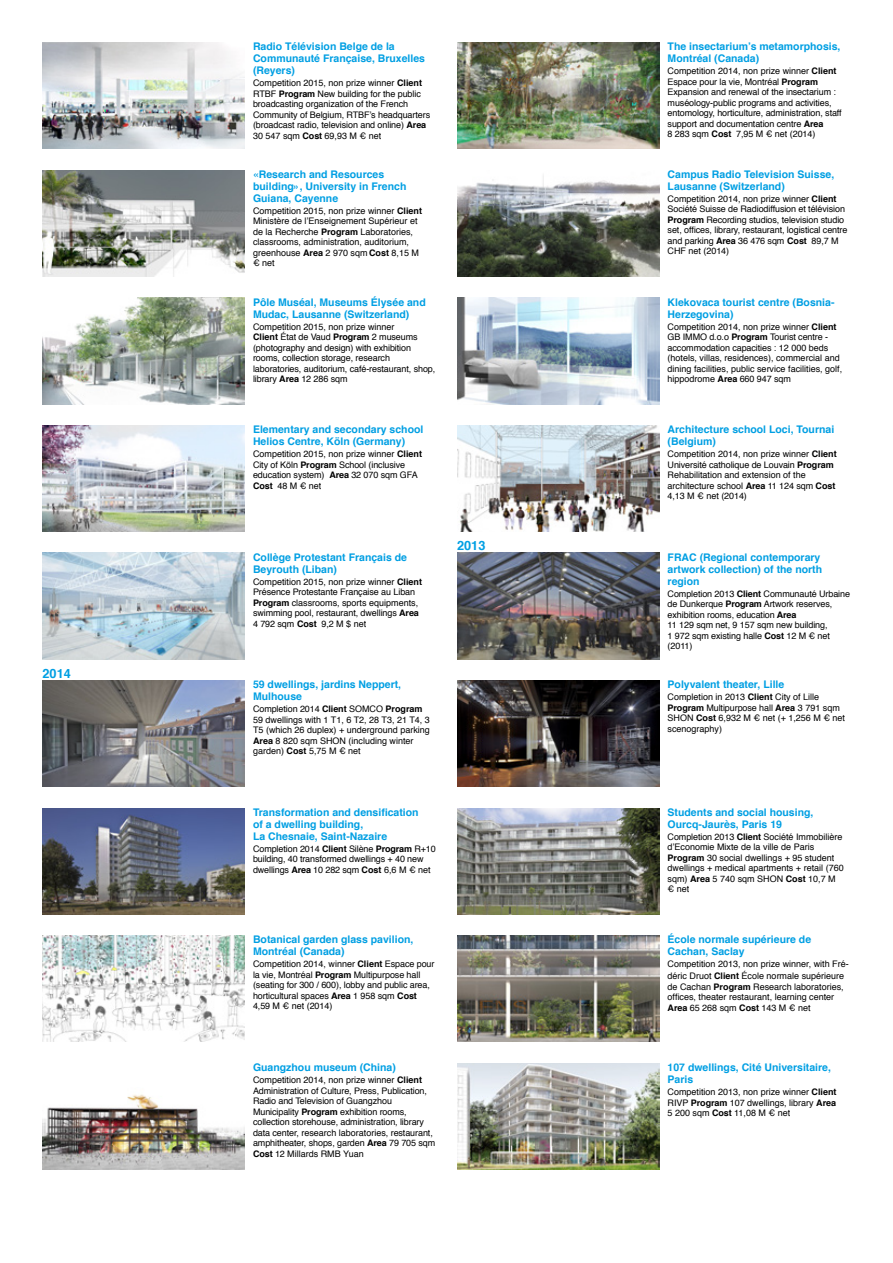
<style>
.page{position:relative;width:893px;height:1263px;background:#fff}
.page>*{position:absolute;margin:0;border:0;box-sizing:border-box;transform-origin:0 0}
.t1{font:700 12.75px "Helvetica";color:#009fe3}
.t2{font:700 10.5px/12px "Helvetica";color:#009fe3}
.t3{font:9px/10.5px "Helvetica";letter-spacing:-.01em;color:#000}
.s1{font-weight:700}
</style>
<div class="page">
<img style="left:457px;top:1063px;width:202px;height:106px">
<img style="left:457px;top:935px;width:202px;height:107px">
<img style="left:457px;top:808px;width:202px;height:106px">
<img style="left:457px;top:553px;width:202px;height:106px">
<img style="left:457px;top:425px;width:202px;height:107px">
<img style="left:457px;top:298px;width:202px;height:106px">
<img style="left:457px;top:175px;width:202px;height:101px">
<img style="left:457px;top:680px;width:202px;height:107px">
<img style="left:457px;top:43px;width:202px;height:106px">
<img style="left:43px;top:1094px;width:201px;height:75px">
<img style="left:43px;top:935px;width:201px;height:107px">
<img style="left:43px;top:808px;width:201px;height:106px">
<img style="left:43px;top:680px;width:201px;height:107px">
<img style="left:43px;top:553px;width:201px;height:106px">
<img style="left:43px;top:425px;width:201px;height:107px">
<img style="left:43px;top:298px;width:201px;height:106px">
<img style="left:43px;top:170px;width:201px;height:106px">
<img style="left:43px;top:43px;width:201px;height:106px">
<h1 class="t1" style="left:43px;top:663px;width:30px">2014</h1>
<p class="t2" style="left:253px;top:41px;width:174px">Radio Télévision Belge de la<br>Communauté Française, Bruxelles (Reyers)</p>
<p class="t3" style="left:253px;top:78px;width:179px">Competition 2015, non prize winner <span class="s1">Client </span>RTBF <span class="s1">Program</span> New building for the public broadcasting organization of the French Community of Belgium, RTBF’s headquarters (broadcast radio, television and online) <span class="s1">Area </span>30 547 sqm <span class="s1">Cost</span> 69,93 M € net</p>
<p class="t2" style="left:253px;top:168px;width:155px">«Research and Resources building», University in French<br>Guiana, Cayenne</p>
<p class="t3" style="left:253px;top:206px;width:170px">Competition 2015, non prize winner <span class="s1">Client </span>Ministère de l’Enseignement Supérieur et de la Recherche <span class="s1">Program</span> Laboratories, classrooms, administration, auditorium, greenhouse <span class="s1">Area</span> 2 970 sqm <span class="s1">Cost</span> 8,15 M € net</p>
<p class="t2" style="left:253px;top:296px;width:174px">Pôle Muséal, Museums Élysée and<br>Mudac, Lausanne (Switzerland)</p>
<p class="t3" style="left:253px;top:321px;width:184px">Competition 2015, non prize winner<br><span class="s1">Client</span> État de Vaud <span class="s1">Program</span> 2 museums (photography and design) with exhibition rooms, collection storage, research laboratories, auditorium, café-restaurant, shop, library <span class="s1">Area</span> 12 286 sqm</p>
<p class="t2" style="left:253px;top:424px;width:172px">Elementary and secondary school<br>Helios Centre, Köln (Germany)</p>
<p class="t3" style="left:253px;top:449px;width:170px">Competition 2015, non prize winner <span class="s1">Client<br></span>City of Köln <span class="s1">Program</span> School (inclusive education system) <span class="s1">Area</span> 32 070 sqm GFA<br><span class="s1">Cost</span> 48 M € net</p>
<p class="t2" style="left:253px;top:551px;width:156px">Collège Protestant Français de<br>Beyrouth (Liban)</p>
<p class="t3" style="left:253px;top:577px;width:170px">Competition 2015, non prize winner <span class="s1">Client </span>Présence Protestante Française au Liban <span class="s1">Program</span> classrooms, sports equipments, swimming pool, restaurant, dwellings <span class="s1">Area </span>4 792 sqm <span class="s1">Cost</span> 9,2 M $ net</p>
<p class="t2" style="left:253px;top:679px;width:150px">59 dwellings, jardins Neppert,<br>Mulhouse</p>
<p class="t3" style="left:253px;top:704px;width:178px">Completion 2014 <span class="s1">Client</span> SOMCO <span class="s1">Program </span>59 dwellings with 1 T1, 6 T2, 28 T3, 21 T4, 3<br>T5 (which 26 duplex) + underground parking <span class="s1">Area</span> 8 820 sqm SHON (including winter garden) <span class="s1">Cost</span> 5,75 M € net</p>
<p class="t2" style="left:253px;top:806px;width:167px">Transformation and densification of a dwelling building,<br>La Chesnaie, Saint-Nazaire</p>
<p class="t3" style="left:253px;top:844px;width:184px">Completion 2014 <span class="s1">Client</span> Silène <span class="s1">Program</span> R+10 building, 40 transformed dwellings + 40 new dwellings <span class="s1">Area</span> 10 282 sqm <span class="s1">Cost</span> 6,6 M € net</p>
<h1 class="t1" style="left:457px;top:535px;width:30px">2013</h1>
<p class="t2" style="left:253px;top:934px;width:162px">Botanical garden glass pavilion,<br>Montréal (Canada)</p>
<p class="t3" style="left:253px;top:959px;width:183px">Competition 2014, winner <span class="s1">Client</span> Espace pour la vie, Montréal <span class="s1">Program</span> Multipurpose hall (seating for 300 / 600), lobby and public area, horticultural spaces <span class="s1">Area</span> 1 958 sqm <span class="s1">Cost </span>4,59 M € net (2014)</p>
<p class="t2" style="left:253px;top:1061px;width:144px">Guangzhou museum (China)</p>
<p class="t3" style="left:253px;top:1075px;width:184px">Competition 2014, non prize winner <span class="s1">Client </span>Administration of Culture, Press, Publication, Radio and Television of Guangzhou Municipality <span class="s1">Program</span> exhibition rooms, collection storehouse, administration, library data center, research laboratories, restaurant, amphitheater, shops, garden <span class="s1">Area</span> 79 705 sqm <span class="s1">Cost</span> 12 Millards RMB Yuan</p>
<p class="t2" style="left:668px;top:41px;width:174px">The insectarium’s metamorphosis,<br>Montréal (Canada)</p>
<p class="t3" style="left:668px;top:66px;width:176px">Competition 2014, non prize winner <span class="s1">Client </span>Espace pour la vie, Montréal <span class="s1">Program </span>Expansion and renewal of the insectarium : muséology-public programs and activities, entomology, horticulture, administration, staff support and documentation centre <span class="s1">Area<br></span>8 283 sqm <span class="s1">Cost</span> 7,95 M € net (2014)</p>
<p class="t2" style="left:668px;top:168px;width:168px">Campus Radio Television Suisse,<br>Lausanne (Switzerland)</p>
<p class="t3" style="left:668px;top:194px;width:181px">Competition 2014, non prize winner <span class="s1">Client </span>Société Suisse de Radiodiffusion et télévision <span class="s1">Program</span> Recording studios, television studio set, offices, library, restaurant, logistical centre and parking <span class="s1">Area</span> 36 476 sqm <span class="s1">Cost</span> 89,7 M CHF net (2014)</p>
<p class="t2" style="left:668px;top:296px;width:168px">Klekovaca tourist centre (Bosnia-<br>Herzegovina)</p>
<p class="t3" style="left:668px;top:321px;width:176px">Competition 2014, non prize winner <span class="s1">Client </span>GB IMMO d.o.o <span class="s1">Program</span> Tourist centre - accommodation capacities : 12 000 beds (hotels, villas, residences), commercial and dining facilities, public service facilities, golf, hippodrome <span class="s1">Area</span> 660 947 sqm</p>
<p class="t2" style="left:668px;top:424px;width:168px">Architecture school Loci, Tournai (Belgium)</p>
<p class="t3" style="left:668px;top:449px;width:171px">Competition 2014, non prize winner <span class="s1">Client </span>Université catholique de Louvain <span class="s1">Program </span>Rehabilitation and extension of the architecture school <span class="s1">Area</span> 11 124 sqm <span class="s1">Cost </span>4,13 M € net (2014)</p>
<p class="t2" style="left:668px;top:551px;width:156px">FRAC (Regional contemporary artwork collection) of the north region</p>
<p class="t3" style="left:668px;top:589px;width:184px">Completion 2013 <span class="s1">Client</span> Communauté Urbaine de Dunkerque <span class="s1">Program</span> Artwork reserves, exhibition rooms, education <span class="s1">Area<br></span>11 129 sqm net, 9 157 sqm new building,<br>1 972 sqm existing halle <span class="s1">Cost</span> 12 M € net (2011)</p>
<p class="t2" style="left:668px;top:679px;width:118px">Polyvalent theater, Lille</p>
<p class="t3" style="left:668px;top:692px;width:179px">Completion in 2013 <span class="s1">Client</span> City of Lille<br><span class="s1">Program</span> Multipurpose hall <span class="s1">Area</span> 3 791 sqm<br>SHON <span class="s1">Cost</span> 6,932 M € net (+ 1,256 M € net scenography)</p>
<p class="t2" style="left:668px;top:806px;width:147px">Students and social housing,<br>Ourcq-Jaurès, Paris 19</p>
<p class="t3" style="left:668px;top:832px;width:178px">Completion 2013 <span class="s1">Client</span> Société Immobilière d’Economie Mixte de la ville de Paris <span class="s1">Program</span> 30 social dwellings + 95 student dwellings + medical apartments + retail (760 sqm) <span class="s1">Area</span> 5 740 sqm SHON <span class="s1">Cost</span> 10,7 M € net</p>
<p class="t2" style="left:668px;top:934px;width:145px">École normale supérieure de<br>Cachan, Saclay</p>
<p class="t3" style="left:668px;top:958px;width:183px;line-height:12px">Competition 2013, non prize winner, with Fré&shy;déric Druot <span class="s1">Client</span> École normale supérieure</p>
<p class="t3" style="left:668px;top:982px;width:178px">de Cachan <span class="s1">Program</span> Research laboratories, offices, theater restaurant, learning center<br><span class="s1">Area</span> 65 268 sqm <span class="s1">Cost</span> 143 M € net</p>
<p class="t2" style="left:668px;top:1061px;width:165px">107 dwellings, Cité Universitaire,<br>Paris</p>
<p class="t3" style="left:668px;top:1087px;width:170px;text-align:justify">Competition 2013, non prize winner <span class="s1">Client </span>RIVP <span class="s1">Program</span> 107 dwellings, library <span class="s1">Area </span>5 200 sqm <span class="s1">Cost</span> 11,08 M € net</p>
</div>
